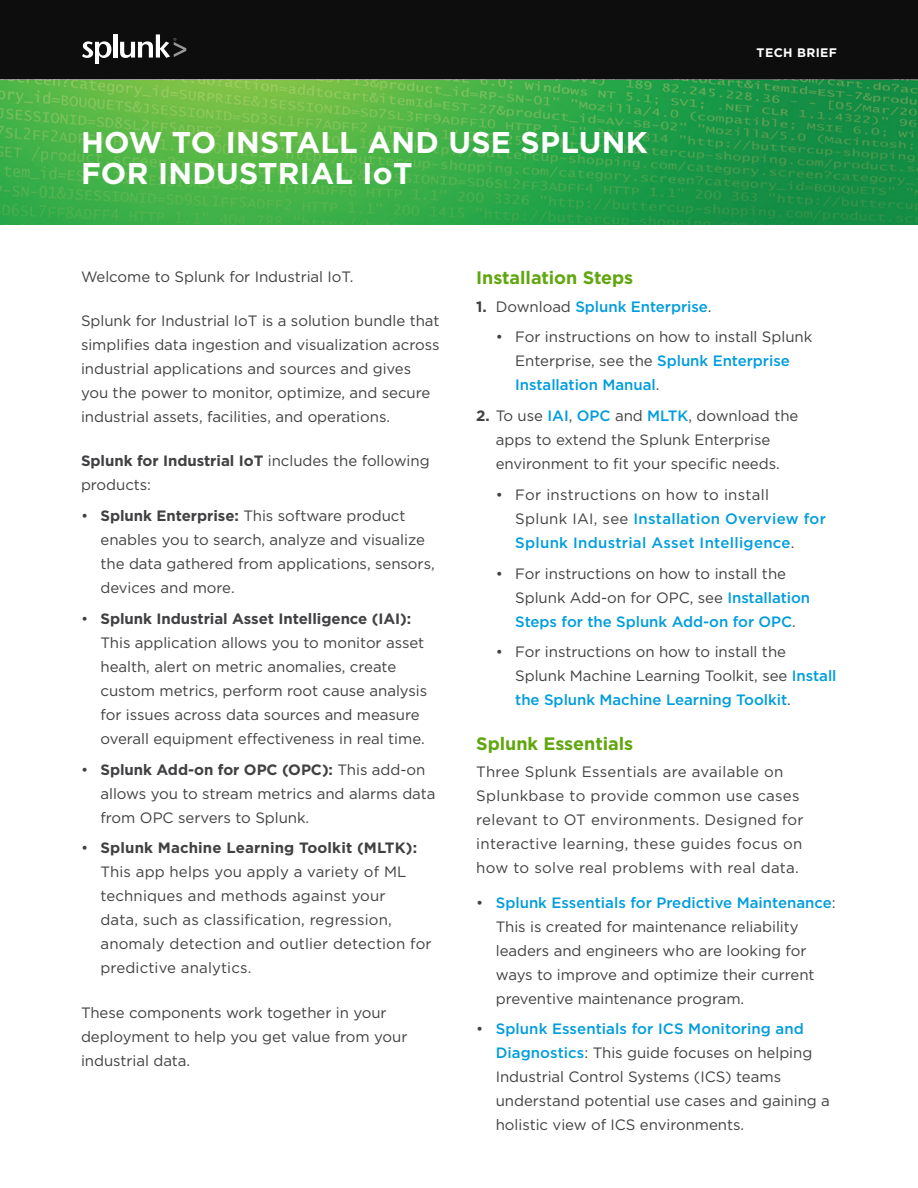
<style>
.page{position:relative;width:918px;height:1188px;background:#fff}
.page>*{position:absolute;margin:0;border:0;box-sizing:border-box;transform-origin:0 0}
.Document_Title{font:700 30px/31.5px "Gotham";letter-spacing:.01em;color:#fff}
.Backside_Subheads{font:700 18px "Gotham";letter-spacing:-.005em;color:#61a60e}
.Backside_Body_Text{font:15px/24px "Gotham";letter-spacing:-.005em;color:#414042}
.Backside_Body_Text-2{font:15px/24px "Gotham";letter-spacing:.02em;color:#414042}
.Backside_Body_Text-3{font:500 15px/24px "Gotham";letter-spacing:.02em;color:#009ddc}
.Backside_Body_Text-4{font:500 15px "Gotham";letter-spacing:-.005em;color:#009ddc}
.t1{font:700 12.3px "Gotham";letter-spacing:.03em;color:#fff}
.s1{font-weight:700}
.s2{font-weight:700;color:#414042}
.s3{font-weight:400;color:#414042}
.s4{font-weight:500;color:#009ddc}
</style>
<div class="page">
<div style="left:0;top:0;width:918px;height:80px;background:#0d0d0d"></div>
<svg style="left:82px;top:41px;width:29px;height:23px"></svg>
<hr style="left:113px;top:34px;width:4px;height:24px;background:#fff">
<svg style="left:120px;top:34px;width:66px;height:24px"></svg>
<img style="left:0;top:80px;width:918px;height:145px">
<p class="Document_Title" style="left:81px;top:126px;width:568px">HOW TO INSTALL AND USE SPLUNK<br>FOR INDUSTRIAL IoT</p>
<p class="t1" style="left:757px;top:44px;width:82px">TECH BRIEF</p>
<p class="Backside_Body_Text" style="left:81px;top:264px;width:274px">Welcome to Splunk for Industrial IoT.</p>
<p class="Backside_Body_Text" style="left:81px;top:309px;width:360px">Splunk for Industrial IoT is a solution bundle that simplifies data ingestion and visualization across industrial applications and sources and gives you the power to monitor, optimize, and secure industrial assets, facilities, and operations.</p>
<p class="Backside_Body_Text" style="left:81px;top:449px;width:350px"><span class="s1">Splunk for Industrial IoT</span> includes the following products:</p>
<p class="Backside_Body_Text" style="left:100px;top:504px;width:336px;text-indent:-20px">• <span class="s1">Splunk Enterprise:</span> This software product enables you to search, analyze and visualize the data gathered from applications, sensors, devices and more.</p>
<p class="Backside_Body_Text" style="left:100px;top:606px;width:328px;text-indent:-20px">• <span class="s1">Splunk Industrial Asset Intelligence (IAI):<br></span>This application allows you to monitor asset health, alert on metric anomalies, create custom metrics, perform root cause analysis for issues across data sources and measure overall equipment effectiveness in real time.</p>
<p class="Backside_Body_Text" style="left:100px;top:757px;width:337px;text-indent:-20px">• <span class="s1">Splunk Add-on for OPC (OPC):</span> This add-on allows you to stream metrics and alarms data from OPC servers to Splunk.</p>
<p class="Backside_Body_Text" style="left:100px;top:836px;width:333px;text-indent:-20px">• <span class="s1">Splunk Machine Learning Toolkit (MLTK):<br></span>This app helps you apply a variety of ML techniques and methods against your<br>data, such as classification, regression, anomaly detection and outlier detection for predictive analytics.</p>
<p class="Backside_Body_Text" style="left:81px;top:1000px;width:328px">These components work together in your deployment to help you get value from your industrial data.</p>
<p class="Backside_Subheads" style="left:476px;top:266px;width:159px">Installation Steps</p>
<p class="Backside_Body_Text-4" style="left:476px;top:297px;width:237px"><span class="s2">1.</span> <span class="s3">Download</span> Splunk Enterprise<span class="s3">.</span></p>
<p class="Backside_Body_Text" style="left:515px;top:325px;width:299px;text-indent:-20px">• For instructions on how to install Splunk<br>Enterprise, see the <span class="s4">Splunk Enterprise<br>Installation Manual</span>.</p>
<p class="Backside_Body_Text" style="left:476px;top:404px;width:324px;text-align:center"><span class="s1">2.</span> To use <span class="s4">IAI</span>, <span class="s4">OPC</span> and <span class="s4">MLTK</span>, download the apps to extend the Splunk Enterprise environment to fit your specific needs.</p>
<p class="Backside_Body_Text-3" style="left:515px;top:482px;width:312px;text-indent:-20px"><span class="s3">• For instructions on how to install<br>Splunk IAI, see</span> Installation Overview for<br>Splunk Industrial Asset Intelligence<span class="s3">.</span></p>
<p class="Backside_Body_Text" style="left:515px;top:561px;width:296px;text-indent:-20px">• For instructions on how to install the<br>Splunk Add-on for OPC, see <span class="s4">Installation<br>Steps for the Splunk Add-on for OPC</span>.</p>
<p class="Backside_Body_Text" style="left:515px;top:640px;width:323px;text-indent:-20px">• For instructions on how to install the<br>Splunk Machine Learning Toolkit, see <span class="s4">Install the Splunk Machine Learning Toolkit</span>.</p>
<p class="Backside_Subheads" style="left:476px;top:731px;width:158px">Splunk Essentials</p>
<p class="Backside_Body_Text-2" style="left:476px;top:759px;width:329px">Three Splunk Essentials are available on Splunkbase to provide common use cases relevant to OT environments. Designed for interactive learning, these guides focus on how to solve real problems with real data.</p>
<p class="Backside_Body_Text" style="left:496px;top:890px;width:342px;text-indent:-20px">• <span class="s4">Splunk Essentials for Predictive Maintenance</span>:<br>This is created for maintenance reliability leaders and engineers who are looking for ways to improve and optimize their current preventive maintenance program.</p>
<p class="Backside_Body_Text" style="left:496px;top:1017px;width:336px;text-indent:-20px">• <span class="s4">Splunk Essentials for ICS Monitoring and Diagnostics</span>: This guide focuses on helping Industrial Control Systems (ICS) teams understand potential use cases and gaining a holistic view of ICS environments.</p>
</div>
